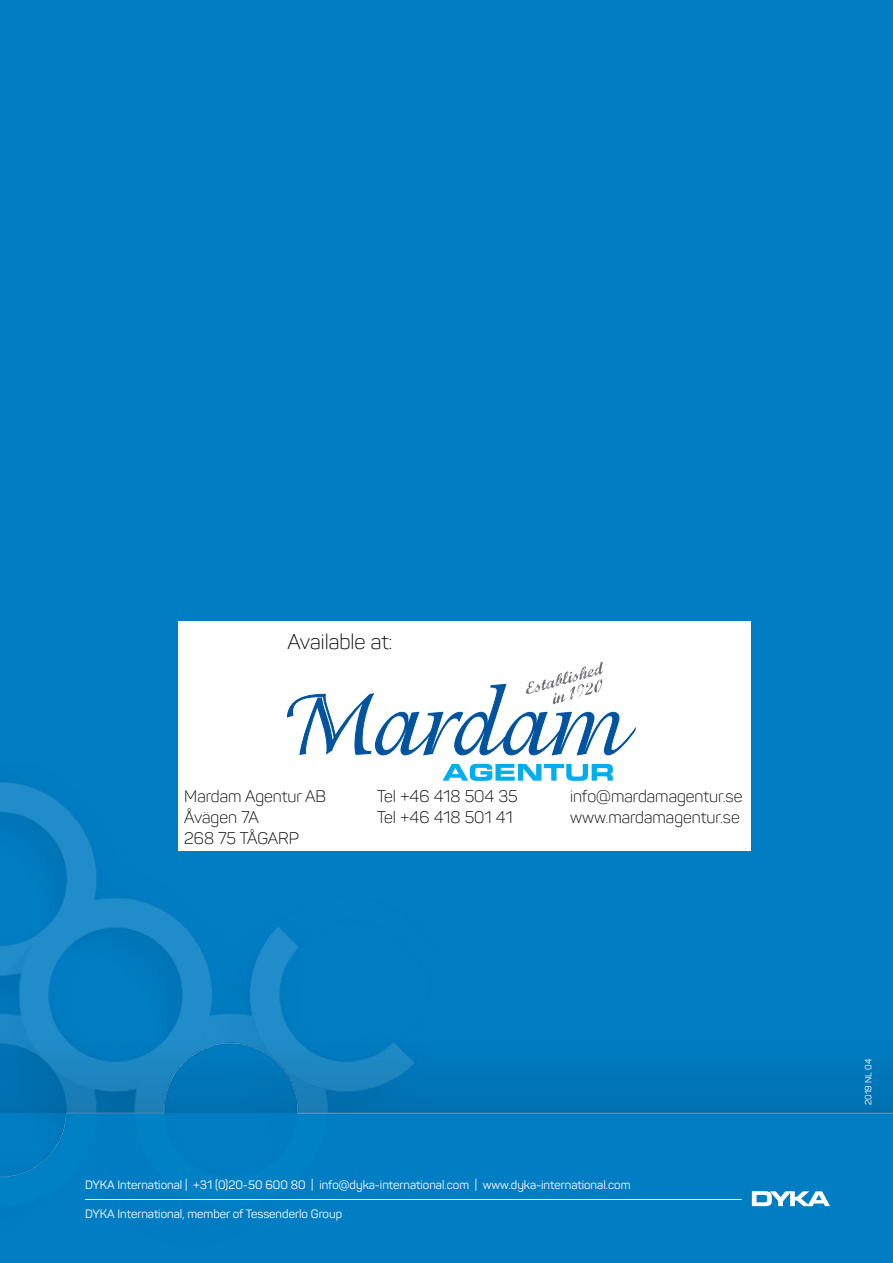
<style>
.page{position:relative;width:893px;height:1263px;background:#fff}
.page>*{position:absolute;margin:0;border:0;box-sizing:border-box;transform-origin:0 0}
.t1{font:300 21px "Panton";color:#000}
.t2{font:300 16.5px/21px "Panton";color:#000}
.t3{font:12px "Panton";color:#fff}
.t4{font:9px "Panton";color:#fff}
</style>
<div class="page">
<div style="left:0;top:0;width:893px;height:1112px;background:#007dc3"></div>
<img style="left:0;top:763px;width:299px;height:244px">
<img style="left:0;top:1007px;width:297px;height:33px">
<div style="left:0;top:1112px;width:893px;height:151px;background:#007dc3"></div>
<svg style="left:0;top:1040px;width:893px;height:72px"></svg>
<svg style="left:752px;top:1191px;width:78px;height:15px"></svg>
<hr style="left:85px;top:1199px;width:657px;height:1px;background:#fff">
<div style="left:179px;top:621px;width:572px;height:230px;background:#fff"></div>
<svg style="left:442px;top:764px;width:171px;height:17px"></svg>
<svg style="left:287px;top:662px;width:349px;height:93px"></svg>
<h1 class="t1" style="left:287px;top:629px;width:107px">Available at:</h1>
<h2 class="t2" style="left:184px;top:785px;width:143px">Mardam Agentur AB<br>Åvägen 7A<br>268 75 TÅGARP</h2>
<h2 class="t2" style="left:377px;top:785px;width:142px">Tel +46 418 504 35<br>Tel +46 418 501 41</h2>
<h2 class="t2" style="left:570px;top:785px;width:174px">info@mardamagentur.se www.mardamagentur.se</h2>
<p class="t3" style="left:85px;top:1177px;width:547px">DYKA International | +31 (0)20-50 600 80 | info@dyka-international.com | www.dyka-international.com</p>
<p class="t3" style="left:85px;top:1206px;width:259px">DYKA International, member of Tessenderlo Group</p>
<p class="t4" style="left:863px;top:1105px;width:48px;rotate:-90deg">2019 NL 04</p>
</div>
